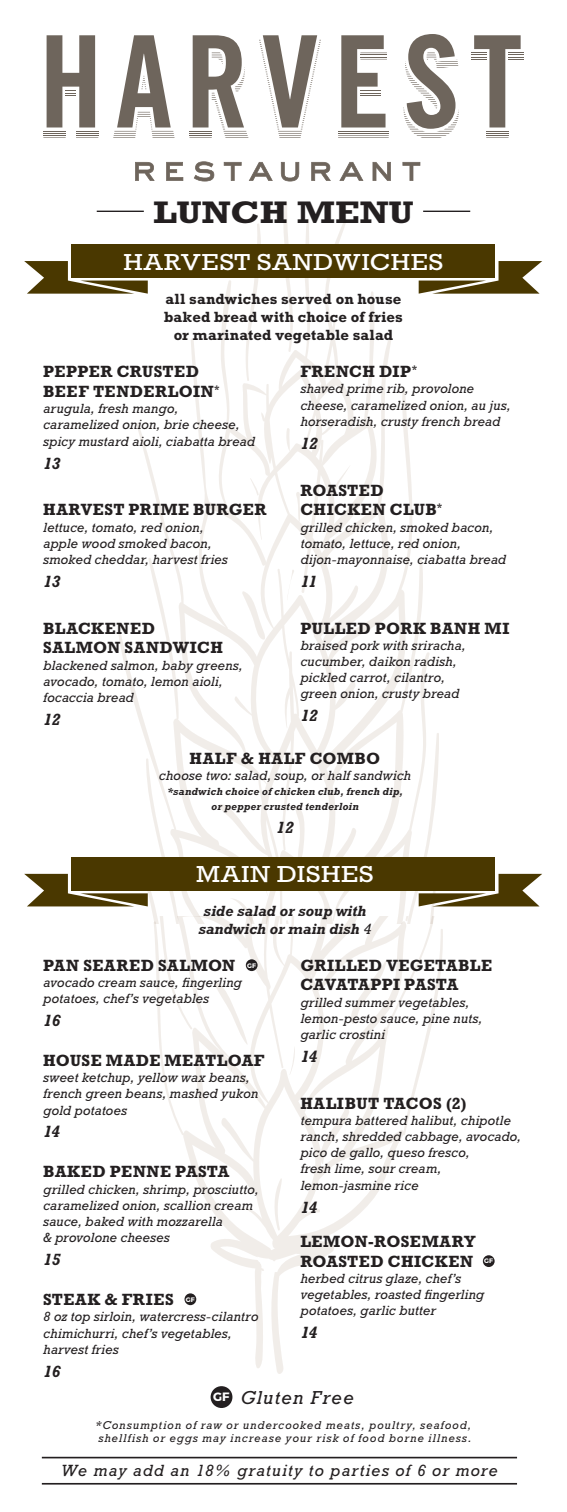
<style>
.page{position:relative;width:567px;height:1512px;background:#fff}
.page>*{position:absolute;margin:0;border:0;box-sizing:border-box;transform-origin:0 0}
.t1{font:700 31.65px "Rockwell Std";color:#231f20;scale:1.16 1}
.t2{font:23.55px "Rockwell Std";letter-spacing:.03em;color:#fff;scale:1.16 1}
.t3{font:italic 19.05px "Rockwell Std";letter-spacing:.06em;color:#231f20}
.t4{font:700 16.5px/19.8px "Rockwell Std";letter-spacing:.03em;color:#231f20}
.t5{font:italic 16.5px "Rockwell Std";letter-spacing:.065em;color:#231f20}
.t6{font:italic 700 16.5px "Rockwell Std";letter-spacing:-.04em;color:#231f20}
.t7{font:700 15px/18px "Rockwell Std";letter-spacing:.01em;color:#231f20;text-align:center}
.t8{font:italic 700 15px/18px "Rockwell Std";color:#231f20;text-align:center}
.t9{font:italic 13.5px/16.2px "Rockwell Std";letter-spacing:.01em;color:#231f20}
.t10{font:italic 11.55px/13.8px "Rockwell Std";letter-spacing:.085em;color:#231f20}
.t11{font:italic 700 10.5px/15px "Rockwell Std";letter-spacing:.025em;color:#231f20;text-align:center}
.t12{font:700 6.6px "Montserrat";color:#fff}
.s1{font-weight:400}
.s2{font-family:"Montserrat";font-weight:700;font-style:normal;font-size:12.15px;color:#fff}
</style>
<div class="page">
<svg style="left:158px;top:924px;width:285px;height:450px"></svg>
<svg style="left:154px;top:924px;width:39px;height:106px"></svg>
<svg style="left:118px;top:278px;width:321px;height:646px"></svg>
<svg style="left:287px;top:568px;width:8px;height:32px"></svg>
<svg style="left:250px;top:478px;width:9px;height:18px"></svg>
<svg style="left:286px;top:427px;width:4px;height:24px"></svg>
<svg style="left:221px;top:280px;width:11px;height:144px"></svg>
<svg style="left:243px;top:278px;width:23px;height:103px"></svg>
<svg style="left:276px;top:278px;width:20px;height:75px"></svg>
<hr style="left:97px;top:211px;width:47px;height:1px;background:#231f20">
<hr style="left:423px;top:211px;width:47px;height:1px;background:#231f20">
<svg style="left:113px;top:35px;width:62px;height:103px"></svg>
<svg style="left:189px;top:35px;width:59px;height:103px"></svg>
<svg style="left:259px;top:35px;width:62px;height:103px"></svg>
<svg style="left:341px;top:35px;width:46px;height:93px"></svg>
<hr style="left:338px;top:131px;width:51px;height:1px;background:#6e655c">
<hr style="left:338px;top:133px;width:51px;height:1px;background:#6e655c">
<hr style="left:338px;top:135px;width:51px;height:1px;background:#6e655c">
<svg style="left:338px;top:137px;width:51px;height:1px"></svg>
<svg style="left:403px;top:34px;width:56px;height:104px"></svg>
<svg style="left:471px;top:35px;width:53px;height:103px"></svg>
<svg style="left:43px;top:35px;width:55px;height:103px"></svg>
<svg style="left:135px;top:162px;width:20px;height:19px"></svg>
<svg style="left:166px;top:162px;width:17px;height:19px"></svg>
<svg style="left:194px;top:161px;width:20px;height:20px"></svg>
<svg style="left:224px;top:162px;width:18px;height:19px"></svg>
<svg style="left:249px;top:162px;width:24px;height:19px"></svg>
<svg style="left:281px;top:162px;width:18px;height:19px"></svg>
<svg style="left:311px;top:162px;width:20px;height:19px"></svg>
<svg style="left:339px;top:162px;width:24px;height:19px"></svg>
<svg style="left:373px;top:162px;width:18px;height:19px"></svg>
<svg style="left:403px;top:162px;width:17px;height:19px"></svg>
<svg style="left:119px;top:202px;width:329px;height:41px"></svg>
<div style="left:71px;top:857px;width:424px;height:34px;background:#4a3800"></div>
<svg style="left:404px;top:874px;width:138px;height:50px"></svg>
<svg style="left:24px;top:874px;width:124px;height:32px"></svg>
<div style="left:71px;top:244px;width:424px;height:34px;background:#4a3800"></div>
<svg style="left:419px;top:261px;width:123px;height:33px"></svg>
<svg style="left:24px;top:261px;width:124px;height:33px"></svg>
<div style="left:185px;top:1293px;width:11px;height:12px;background:#231f20;border-radius:50%"></div>
<div style="left:246px;top:959px;width:12px;height:12px;background:#231f20;border-radius:50%"></div>
<div style="left:483px;top:1255px;width:12px;height:12px;background:#231f20;border-radius:50%"></div>
<hr style="left:42px;top:1457px;width:475px;height:1px;background:#231f20">
<hr style="left:42px;top:1483px;width:475px;height:2px;background:#231f20">
<div style="left:211px;top:1386px;width:21px;height:22px;background:#231f20;border-radius:50%"></div>
<h1 class="t1" style="left:153px;top:194px;width:226px">LUNCH MENU</h1>
<h2 class="t2" style="left:124px;top:248px;width:277px">HARVEST SANDWICHES</h2>
<p class="t7" style="left:164px;top:290px;width:240px">all sandwiches served on house baked bread with choice of fries or marinated vegetable salad</p>
<p class="t4" style="left:300px;top:362px;width:118px">FRENCH DIP<sup>*</sup></p>
<p class="t9" style="left:300px;top:381px;width:212px">shaved prime rib, provolone cheese, caramelized onion, au jus, horseradish, crusty french bread</p>
<p class="t6" style="left:300px;top:433px;width:19px">12</p>
<p class="t4" style="left:300px;top:480px;width:144px">ROASTED<br>CHICKEN CLUB<sup>*</sup></p>
<p class="t9" style="left:300px;top:519px;width:207px">grilled chicken, smoked bacon, tomato, lettuce, red onion, dijon-mayonnaise, ciabatta bread</p>
<p class="t6" style="left:300px;top:572px;width:18px">11</p>
<p class="t4" style="left:300px;top:618px;width:211px">PULLED PORK BANH MI</p>
<p class="t9" style="left:300px;top:637px;width:167px">braised pork with sriracha, cucumber, daikon radish, pickled carrot, cilantro, green onion, crusty bread</p>
<p class="t6" style="left:300px;top:706px;width:19px">12</p>
<p class="t4" style="left:190px;top:748px;width:192px">HALF &amp; HALF COMBO</p>
<p class="t9" style="left:159px;top:768px;width:254px">choose two: salad, soup, or half sandwich</p>
<p class="t11" style="left:167px;top:784px;width:237px">*sandwich choice of chicken club, french dip, or pepper crusted tenderloin</p>
<p class="t6" style="left:276px;top:818px;width:19px">12</p>
<p class="t4" style="left:43px;top:361px;width:178px">PEPPER CRUSTED<br>BEEF TENDERLOIN<sup>*</sup></p>
<p class="t9" style="left:43px;top:400px;width:213px">arugula, fresh mango, caramelized onion, brie cheese, spicy mustard aioli, ciabatta bread</p>
<p class="t6" style="left:43px;top:453px;width:19px">13</p>
<p class="t4" style="left:43px;top:500px;width:225px">HARVEST PRIME BURGER</p>
<p class="t9" style="left:43px;top:519px;width:186px">lettuce, tomato, red onion, apple wood smoked bacon, smoked cheddar, harvest fries</p>
<p class="t6" style="left:43px;top:572px;width:19px">13</p>
<p class="t4" style="left:43px;top:618px;width:181px">BLACKENED<br>SALMON SANDWICH</p>
<p class="t9" style="left:43px;top:657px;width:201px">blackened salmon, baby greens, avocado, tomato, lemon aioli, focaccia bread</p>
<p class="t6" style="left:43px;top:710px;width:19px">12</p>
<h2 class="t2" style="left:196px;top:860px;width:155px">MAIN DISHES</h2>
<p class="t8" style="left:199px;top:902px;width:174px">side salad or soup with sandwich or main dish <span class="s1">4</span></p>
<p class="t4" style="left:43px;top:955px;width:194px">PAN SEARED SALMON</p>
<p class="t9" style="left:43px;top:974px;width:200px">avocado cream sauce, fingerling potatoes, chef’s vegetables</p>
<p class="t6" style="left:43px;top:1011px;width:19px">16</p>
<p class="t4" style="left:43px;top:1050px;width:223px">HOUSE MADE MEATLOAF</p>
<p class="t9" style="left:43px;top:1069px;width:217px">sweet ketchup, yellow wax beans, french green beans, mashed yukon gold potatoes</p>
<p class="t6" style="left:43px;top:1122px;width:19px">14</p>
<p class="t4" style="left:43px;top:1162px;width:188px">BAKED PENNE PASTA</p>
<p class="t9" style="left:43px;top:1181px;width:217px">grilled chicken, shrimp, prosciutto, caramelized onion, scallion cream sauce, baked with mozzarella<br>&amp; provolone cheeses</p>
<p class="t6" style="left:43px;top:1250px;width:19px">15</p>
<p class="t4" style="left:43px;top:1290px;width:132px">STEAK &amp; FRIES</p>
<p class="t9" style="left:43px;top:1309px;width:217px">8 oz top sirloin, watercress-cilantro chimichurri, chef’s vegetables, harvest fries</p>
<p class="t6" style="left:43px;top:1361px;width:19px">16</p>
<p class="t12" style="left:247px;top:961px;width:10px">GF</p>
<p class="t12" style="left:186px;top:1295px;width:10px">GF</p>
<p class="t4" style="left:300px;top:955px;width:193px">GRILLED VEGETABLE<br>CAVATAPPI PASTA</p>
<p class="t9" style="left:300px;top:994px;width:184px">grilled summer vegetables, lemon-pesto sauce, pine nuts, garlic crostini</p>
<p class="t6" style="left:300px;top:1047px;width:19px">14</p>
<p class="t4" style="left:300px;top:1093px;width:168px">HALIBUT TACOS (2)</p>
<p class="t9" style="left:300px;top:1112px;width:222px">tempura battered halibut, chipotle ranch, shredded cabbage, avocado, pico de gallo, queso fresco,<br>fresh lime, sour cream, lemon-jasmine rice</p>
<p class="t6" style="left:300px;top:1197px;width:19px">14</p>
<p class="t4" style="left:300px;top:1231px;width:177px">LEMON-ROSEMARY<br>ROASTED CHICKEN</p>
<p class="t9" style="left:300px;top:1270px;width:185px">herbed citrus glaze, chef’s vegetables, roasted fingerling potatoes, garlic butter</p>
<p class="t6" style="left:300px;top:1323px;width:19px">14</p>
<p class="t12" style="left:484px;top:1257px;width:10px">GF</p>
<h3 class="t3" style="left:213px;top:1386px;width:142px"><span class="s2">GF</span> Gluten Free</h3>
<p class="t10" style="left:96px;top:1418px;width:377px">*Consumption of raw or undercooked meats, poultry, seafood, shellfish or eggs may increase your risk of food borne illness.</p>
<p class="t5" style="left:61px;top:1461px;width:438px">We may add an 18% gratuity to parties of 6 or more</p>
</div>
